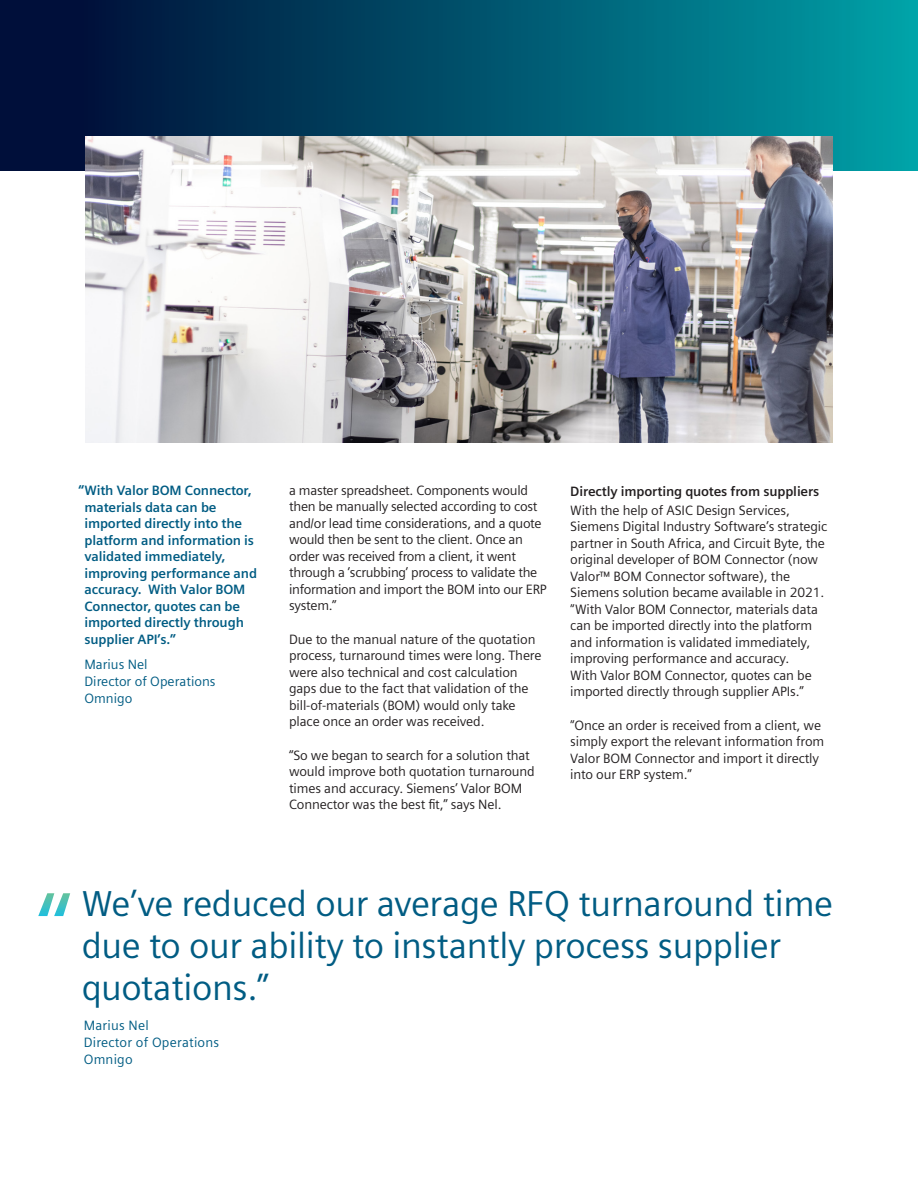
<style>
.page{position:relative;width:918px;height:1188px;background:#fff}
.page>*{position:absolute;margin:0;border:0;box-sizing:border-box;transform-origin:0 0}
.Large_Quote_Blue{font:36px/42px "Siemens Sans";letter-spacing:-.01em;color:#015c83}
.Body_Text{font:13.5px/16.5px "Siemens Sans";letter-spacing:-.01em;color:#231f20}
.Quotes{font:700 13.5px/16.5px "Siemens Sans";letter-spacing:-.01em;color:#015c83}
.Body_Subhead{font:700 13.5px "Siemens Sans";letter-spacing:-.01em;color:#231f20}
.Large_Quote_Credit_B{font:13.5px/17px "Siemens Sans";letter-spacing:.015em;color:#015c83}
.Quotes_credit{font:13.5px/17px "Siemens Sans";color:#015c83}
</style>
<div class="page">
<div style="left:0;top:0;width:918px;height:170px;background:linear-gradient(to right,#000430,#009fa6)"></div>
<img style="left:85px;top:136px;width:748px;height:306px">
<svg style="left:38px;top:893px;width:32px;height:23px"></svg>
<p class="Quotes" style="left:84px;top:481px;width:174px;text-indent:-6px">“With Valor BOM Connector, materials data can be imported directly into the platform and information is validated immediately, improving performance and accuracy. With Valor BOM<br>Connector, quotes can be imported directly through supplier API’s.”</p>
<p class="Quotes_credit" style="left:84px;top:655px;width:133px">Marius Nel<br>Director of Operations<br>Omnigo</p>
<p class="Body_Text" style="left:289px;top:481px;width:259px">a master spreadsheet. Components would then be manually selected according to cost and/or lead time considerations, and a quote would then be sent to the client. Once an order was received from a client, it went through a ’scrubbing’ process to validate the information and import the BOM into our ERP system.”</p>
<p class="Body_Text" style="left:289px;top:630px;width:254px">Due to the manual nature of the quotation process, turnaround times were long. There were also technical and cost calculation gaps due to the fact that validation of the bill-of-materials (BOM) would only take place once an order was received.</p>
<p class="Body_Text" style="left:289px;top:746px;width:247px">“So we began to search for a solution that would improve both quotation turnaround times and accuracy. Siemens’ Valor BOM Connector was the best fit,” says Nel.</p>
<p class="Body_Subhead" style="left:570px;top:481px;width:251px">Directly importing quotes from suppliers</p>
<p class="Body_Text" style="left:570px;top:501px;width:258px">With the help of ASIC Design Services, Siemens Digital Industry Software’s strategic partner in South Africa, and Circuit Byte, the original developer of BOM Connector (now Valor™ BOM Connector software), the Siemens solution became available in 2021. “With Valor BOM Connector, materials data can be imported directly into the platform and information is validated immediately, improving performance and accuracy.<br>With Valor BOM Connector, quotes can be imported directly through supplier APIs.”</p>
<p class="Body_Text" style="left:570px;top:716px;width:255px">“Once an order is received from a client, we simply export the relevant information from Valor BOM Connector and import it directly into our ERP system.”</p>
<p class="Large_Quote_Blue" style="left:82px;top:880px;width:753px">We’ve reduced our average RFQ turnaround time due to our ability to instantly process supplier quotations.”</p>
<p class="Large_Quote_Credit_B" style="left:84px;top:1016px;width:137px">Marius Nel<br>Director of Operations<br>Omnigo</p>
</div>
